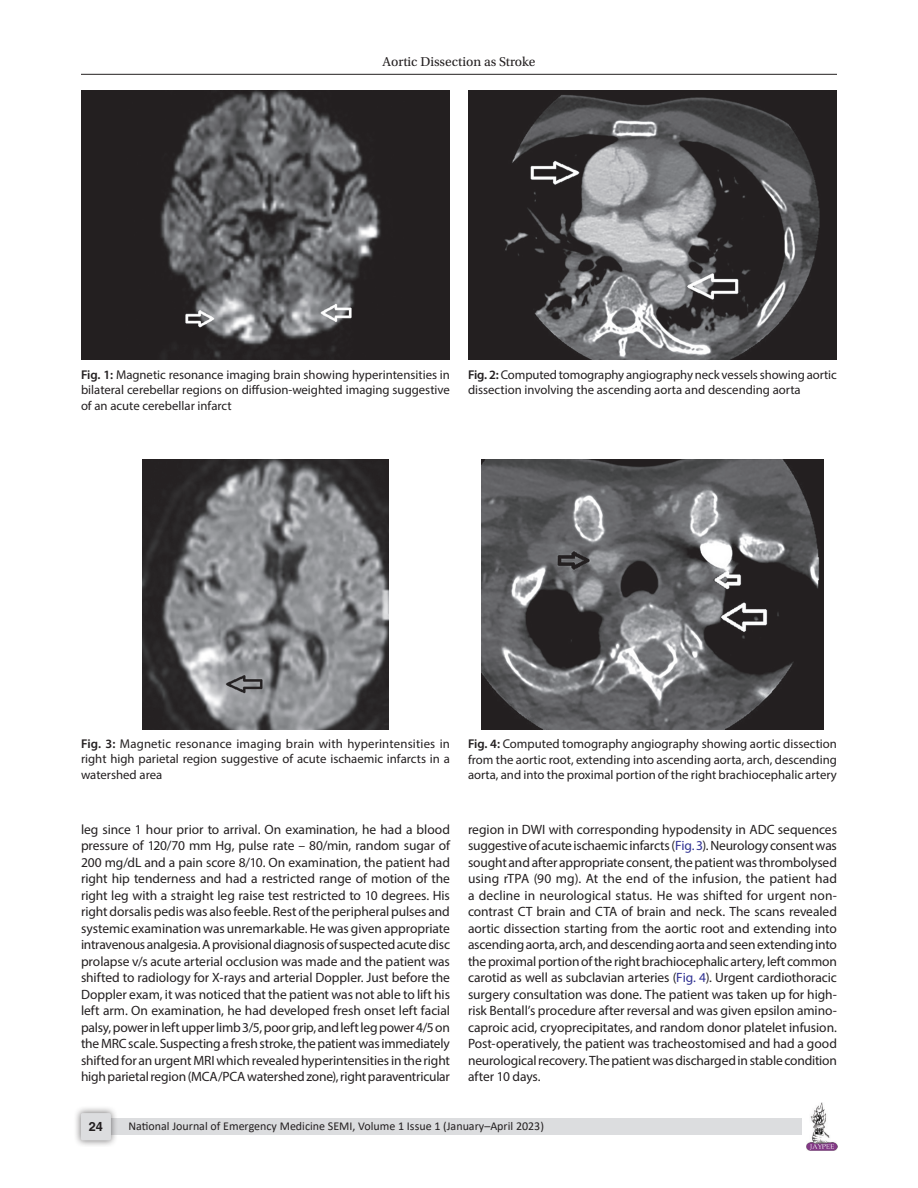
<style>
.page{position:relative;width:918px;height:1188px;background:#fff}
.page>*{position:absolute;margin:0;border:0;box-sizing:border-box;transform-origin:0 0}
.Para-NoIndent{font:13.5px/16.5px "Myriad Pro";letter-spacing:-.015em;color:#231f20;text-align:justify}
.t1{font:13.5px "Utopia Std";color:#231f20}
.FigCaption{font:12.75px/15.3px "Myriad Pro";color:#231f20;text-align:justify}
.t2{font:700 12.75px "Helvetica LT Std";color:#231f20}
.t3{font:12px "Calibri";color:#231f20}
.s1{font-weight:600}
.s2{color:#2e3092}
</style>
<div class="page">
<hr style="left:81px;top:74px;width:756px;height:1px;background:#231f20">
<img style="left:807px;top:1103px;width:30px;height:48px">
<div style="left:96px;top:1119px;width:706px;height:16px;background:#dcdddf"></div>
<div style="left:73px;top:1106px;width:45px;height:41px;background:#231f20;opacity:.61"></div>
<div style="left:81px;top:1113px;width:30px;height:27px;background:#dcdddf;border-radius:2px"></div>
<img style="left:469px;top:90px;width:367px;height:270px">
<img style="left:143px;top:459px;width:245px;height:270px">
<img style="left:482px;top:459px;width:341px;height:270px">
<img style="left:82px;top:90px;width:367px;height:270px">
<p class="t1" style="left:383px;top:55px;width:154px">Aortic Dissection as Stroke</p>
<p class="FigCaption" style="left:81px;top:367px;width:371px"><span class="s1">Fig. 1:</span> Magnetic resonance imaging brain showing hyperintensities in bilateral cerebellar regions on diffusion-weighted imaging suggestive of an acute cerebellar infarct</p>
<p class="FigCaption" style="left:468px;top:367px;width:370px"><span class="s1">Fig. 2:</span> Computed tomography angiography neck vessels showing aortic dissection involving the ascending aorta and descending aorta</p>
<p class="FigCaption" style="left:81px;top:736px;width:371px"><span class="s1">Fig. 3:</span> Magnetic resonance imaging brain with hyperintensities in right high parietal region suggestive of acute ischaemic infarcts in a watershed area</p>
<p class="FigCaption" style="left:468px;top:736px;width:371px"><span class="s1">Fig. 4:</span> Computed tomography angiography showing aortic dissection from the aortic root, extending into ascending aorta, arch, descending aorta, and into the proximal portion of the right brachiocephalic artery</p>
<p class="Para-NoIndent" style="left:81px;top:821px;width:371px">leg since 1 hour prior to arrival. On examination, he had a blood pressure of 120/70 mm Hg, pulse rate – 80/min, random sugar of 200 mg/dL and a pain score 8/10. On examination, the patient had right hip tenderness and had a restricted range of motion of the right leg with a straight leg raise test restricted to 10 degrees. His right dorsalis pedis was also feeble. Rest of the peripheral pulses and systemic examination was unremarkable. He was given appropriate intravenous analgesia. A provisional diagnosis of suspected acute disc prolapse v/s acute arterial occlusion was made and the patient was shifted to radiology for X-rays and arterial Doppler. Just before the Doppler exam, it was noticed that the patient was not able to lift his left arm. On examination, he had developed fresh onset left facial palsy, power in left upper limb 3/5, poor grip, and left leg power 4/5 on the MRC scale. Suspecting a fresh stroke, the patient was immediately shifted for an urgent MRI which revealed hyperintensities in the right high parietal region (MCA/PCA watershed zone), right paraventricular</p>
<p class="Para-NoIndent" style="left:468px;top:821px;width:371px">region in DWI with corresponding hypodensity in ADC sequences suggestive of acute ischaemic infarcts (<span class="s2">Fig. 3</span>). Neurology consent was sought and after appropriate consent, the patient was thrombolysed using rTPA (90 mg). At the end of the infusion, the patient had a decline in neurological status. He was shifted for urgent non&shy;contrast CT brain and CTA of brain and neck. The scans revealed aortic dissection starting from the aortic root and extending into ascending aorta, arch, and descending aorta and seen extending into the proximal portion of the right brachiocephalic artery, left common carotid as well as subclavian arteries (<span class="s2">Fig. 4</span>). Urgent cardiothoracic surgery consultation was done. The patient was taken up for high&shy;risk Bentall’s procedure after reversal and was given epsilon amino&shy;caproic acid, cryoprecipitates, and random donor platelet infusion.<br>Post-operatively, the patient was tracheostomised and had a good neurological recovery. The patient was discharged in stable condition after 10 days.</p>
<p class="t2" style="left:89px;top:1119px;width:16px">24</p>
<p class="t3" style="left:128px;top:1117px;width:417px">National Journal of Emergency Medicine SEMI, Volume 1 Issue 1 (January–April 2023)</p>
</div>
